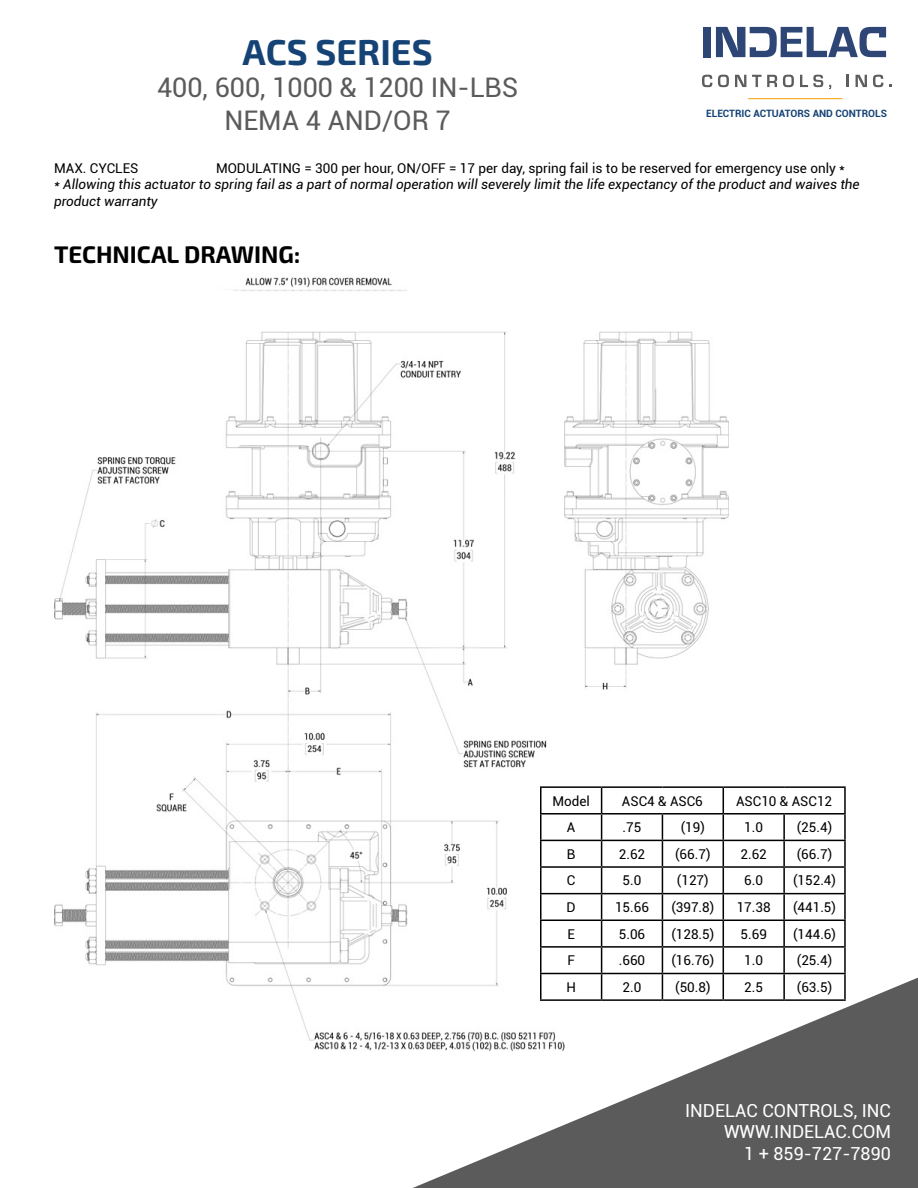
<style>
.page{position:relative;width:918px;height:1188px;background:#fff}
.page>*{position:absolute;margin:0;border:0;box-sizing:border-box;transform-origin:0 0}
.t1{font:700 36px "Exo 2";color:#164375}
.t2{font:27px/32.4px "Roboto";color:#5b5b5c;text-align:center}
.t3{font:700 24px "Exo 2";color:#000}
.t4{font:18px/21.6px "Roboto";color:#fff;text-align:right}
.t5{font:13.5px "Roboto";color:#000}
.t6{font:italic 13.5px/16.2px "Roboto";color:#000}
.t7{font:700 10.2px "Roboto";color:#164375}
</style>
<div class="page">
<svg style="left:702px;top:75px;width:10px;height:12px"></svg>
<svg style="left:718px;top:75px;width:11px;height:12px"></svg>
<svg style="left:735px;top:75px;width:11px;height:12px"></svg>
<svg style="left:752px;top:75px;width:25px;height:12px"></svg>
<svg style="left:783px;top:75px;width:11px;height:12px"></svg>
<svg style="left:800px;top:75px;width:23px;height:12px"></svg>
<svg style="left:847px;top:75px;width:2px;height:12px"></svg>
<svg style="left:856px;top:75px;width:11px;height:12px"></svg>
<svg style="left:873px;top:75px;width:10px;height:12px"></svg>
<div style="left:703px;top:27px;width:7px;height:30px;background:#2d4675"></div>
<svg style="left:716px;top:27px;width:170px;height:30px"></svg>
<hr style="left:748px;top:98px;width:95px;height:1px;background:#faa81a">
<svg style="left:413px;top:972px;width:505px;height:216px;fill:#5b5b5c"></svg>
<img style="left:54px;top:331px;width:675px;height:722px">
<hr style="left:540px;top:786px;width:62px;height:2px;background:#000">
<hr style="left:540px;top:788px;width:2px;height:25px;background:#000">
<hr style="left:602px;top:786px;width:60px;height:2px;background:#000">
<hr style="left:662px;top:786px;width:61px;height:2px;background:#000">
<hr style="left:723px;top:786px;width:61px;height:2px;background:#000">
<hr style="left:784px;top:786px;width:62px;height:2px;background:#000">
<hr style="left:844px;top:788px;width:2px;height:25px;background:#000">
<hr style="left:540px;top:813px;width:62px;height:2px;background:#000">
<hr style="left:540px;top:815px;width:2px;height:25px;background:#000">
<hr style="left:602px;top:813px;width:60px;height:2px;background:#000">
<hr style="left:662px;top:813px;width:61px;height:2px;background:#000">
<hr style="left:723px;top:813px;width:61px;height:2px;background:#000">
<hr style="left:784px;top:813px;width:62px;height:2px;background:#000">
<hr style="left:783px;top:815px;width:2px;height:25px;background:#000">
<hr style="left:844px;top:815px;width:2px;height:25px;background:#000">
<hr style="left:540px;top:840px;width:62px;height:1px;background:#000">
<hr style="left:540px;top:841px;width:2px;height:25px;background:#000">
<hr style="left:602px;top:840px;width:60px;height:1px;background:#000">
<hr style="left:662px;top:840px;width:61px;height:1px;background:#000">
<hr style="left:723px;top:840px;width:61px;height:1px;background:#000">
<hr style="left:784px;top:840px;width:62px;height:1px;background:#000">
<hr style="left:783px;top:841px;width:2px;height:25px;background:#000">
<hr style="left:844px;top:841px;width:2px;height:25px;background:#000">
<hr style="left:540px;top:866px;width:62px;height:2px;background:#000">
<hr style="left:540px;top:868px;width:2px;height:25px;background:#000">
<hr style="left:602px;top:866px;width:60px;height:2px;background:#000">
<hr style="left:662px;top:866px;width:61px;height:2px;background:#000">
<hr style="left:723px;top:866px;width:61px;height:2px;background:#000">
<hr style="left:784px;top:866px;width:62px;height:2px;background:#000">
<hr style="left:783px;top:868px;width:2px;height:25px;background:#000">
<hr style="left:844px;top:868px;width:2px;height:25px;background:#000">
<hr style="left:540px;top:893px;width:62px;height:1px;background:#000">
<hr style="left:540px;top:894px;width:2px;height:26px;background:#000">
<hr style="left:602px;top:893px;width:60px;height:1px;background:#000">
<hr style="left:662px;top:893px;width:61px;height:1px;background:#000">
<hr style="left:723px;top:893px;width:61px;height:1px;background:#000">
<hr style="left:784px;top:893px;width:62px;height:1px;background:#000">
<hr style="left:783px;top:894px;width:2px;height:26px;background:#000">
<hr style="left:844px;top:894px;width:2px;height:26px;background:#000">
<hr style="left:540px;top:920px;width:62px;height:1px;background:#000">
<hr style="left:540px;top:921px;width:2px;height:25px;background:#000">
<hr style="left:602px;top:920px;width:60px;height:1px;background:#000">
<hr style="left:662px;top:920px;width:61px;height:1px;background:#000">
<hr style="left:723px;top:920px;width:61px;height:1px;background:#000">
<hr style="left:784px;top:920px;width:62px;height:1px;background:#000">
<hr style="left:783px;top:921px;width:2px;height:25px;background:#000">
<hr style="left:844px;top:921px;width:2px;height:25px;background:#000">
<hr style="left:540px;top:946px;width:62px;height:2px;background:#000">
<hr style="left:540px;top:948px;width:2px;height:25px;background:#000">
<hr style="left:602px;top:946px;width:60px;height:2px;background:#000">
<hr style="left:662px;top:946px;width:61px;height:2px;background:#000">
<hr style="left:723px;top:946px;width:61px;height:2px;background:#000">
<hr style="left:784px;top:946px;width:62px;height:2px;background:#000">
<hr style="left:783px;top:948px;width:2px;height:25px;background:#000">
<hr style="left:844px;top:948px;width:2px;height:25px;background:#000">
<hr style="left:540px;top:973px;width:62px;height:1px;background:#000">
<hr style="left:540px;top:974px;width:2px;height:25px;background:#000">
<hr style="left:602px;top:973px;width:60px;height:1px;background:#000">
<svg style="left:601px;top:788px;width:1px;height:211px"></svg>
<hr style="left:662px;top:973px;width:61px;height:1px;background:#000">
<svg style="left:662px;top:815px;width:1px;height:184px"></svg>
<hr style="left:723px;top:973px;width:61px;height:1px;background:#000">
<svg style="left:723px;top:788px;width:1px;height:211px"></svg>
<hr style="left:784px;top:973px;width:62px;height:1px;background:#000">
<hr style="left:783px;top:974px;width:2px;height:25px;background:#000">
<hr style="left:844px;top:974px;width:2px;height:25px;background:#000">
<hr style="left:540px;top:999px;width:62px;height:2px;background:#000">
<hr style="left:602px;top:999px;width:60px;height:2px;background:#000">
<hr style="left:662px;top:999px;width:61px;height:2px;background:#000">
<hr style="left:723px;top:999px;width:61px;height:2px;background:#000">
<hr style="left:784px;top:999px;width:62px;height:2px;background:#000">
<img style="left:234px;top:277px;width:173px;height:14px">
<h1 class="t1" style="left:243px;top:31px;width:192px">ACS SERIES</h1>
<h2 class="t2" style="left:157px;top:71px;width:363px">400, 600, 1000 &amp; 1200 IN-LBS<br>NEMA 4 AND/OR 7</h2>
<p class="t7" style="left:706px;top:106px;width:182px">ELECTRIC ACTUATORS AND CONTROLS</p>
<p class="t5" style="left:54px;top:159px;width:86px">MAX. CYCLES</p>
<p class="t5" style="left:216px;top:159px;width:631px">MODULATING = 300 per hour, ON/OFF = 17 per day, spring fail is to be reserved for emergency use only *</p>
<p class="t6" style="left:54px;top:176px;width:807px">* Allowing this actuator to spring fail as a part of normal operation will severely limit the life expectancy of the product and waives the product warranty</p>
<h3 class="t3" style="left:54px;top:240px;width:248px">TECHNICAL DRAWING:</h3>
<p class="t5" style="left:552px;top:791px;width:39px">Model</p>
<p class="t5" style="left:622px;top:791px;width:82px">ASC4 &amp; ASC6</p>
<p class="t5" style="left:736px;top:791px;width:98px">ASC10 &amp; ASC12</p>
<p class="t5" style="left:567px;top:818px;width:10px">A</p>
<p class="t5" style="left:623px;top:818px;width:20px">.75</p>
<p class="t5" style="left:681px;top:818px;width:26px">(19)</p>
<p class="t5" style="left:744px;top:818px;width:20px">1.0</p>
<p class="t5" style="left:797px;top:818px;width:37px">(25.4)</p>
<p class="t5" style="left:567px;top:845px;width:10px">B</p>
<p class="t5" style="left:619px;top:845px;width:28px">2.62</p>
<p class="t5" style="left:675px;top:845px;width:37px">(66.7)</p>
<p class="t5" style="left:740px;top:845px;width:28px">2.62</p>
<p class="t5" style="left:797px;top:845px;width:37px">(66.7)</p>
<p class="t5" style="left:567px;top:871px;width:10px">C</p>
<p class="t5" style="left:623px;top:871px;width:20px">5.0</p>
<p class="t5" style="left:677px;top:871px;width:33px">(127)</p>
<p class="t5" style="left:744px;top:871px;width:20px">6.0</p>
<p class="t5" style="left:793px;top:871px;width:45px">(152.4)</p>
<p class="t5" style="left:567px;top:898px;width:11px">D</p>
<p class="t5" style="left:615px;top:898px;width:36px">15.66</p>
<p class="t5" style="left:671px;top:898px;width:45px">(397.8)</p>
<p class="t5" style="left:737px;top:898px;width:36px">17.38</p>
<p class="t5" style="left:793px;top:898px;width:45px">(441.5)</p>
<p class="t5" style="left:567px;top:924px;width:9px">E</p>
<p class="t5" style="left:619px;top:924px;width:28px">5.06</p>
<p class="t5" style="left:671px;top:924px;width:45px">(128.5)</p>
<p class="t5" style="left:741px;top:924px;width:28px">5.69</p>
<p class="t5" style="left:793px;top:924px;width:45px">(144.6)</p>
<p class="t5" style="left:567px;top:951px;width:9px">F</p>
<p class="t5" style="left:619px;top:951px;width:28px">.660</p>
<p class="t5" style="left:671px;top:951px;width:45px">(16.76)</p>
<p class="t5" style="left:744px;top:951px;width:20px">1.0</p>
<p class="t5" style="left:797px;top:951px;width:37px">(25.4)</p>
<p class="t5" style="left:566px;top:978px;width:11px">H</p>
<p class="t5" style="left:623px;top:978px;width:20px">2.0</p>
<p class="t5" style="left:675px;top:978px;width:37px">(50.8)</p>
<p class="t5" style="left:744px;top:978px;width:20px">2.5</p>
<p class="t5" style="left:797px;top:978px;width:37px">(63.5)</p>
<h3 class="t4" style="left:685px;top:1099px;width:207px">INDELAC CONTROLS, INC<br>WWW.INDELAC.COM<br>1 + 859-727-7890</h3>
</div>
